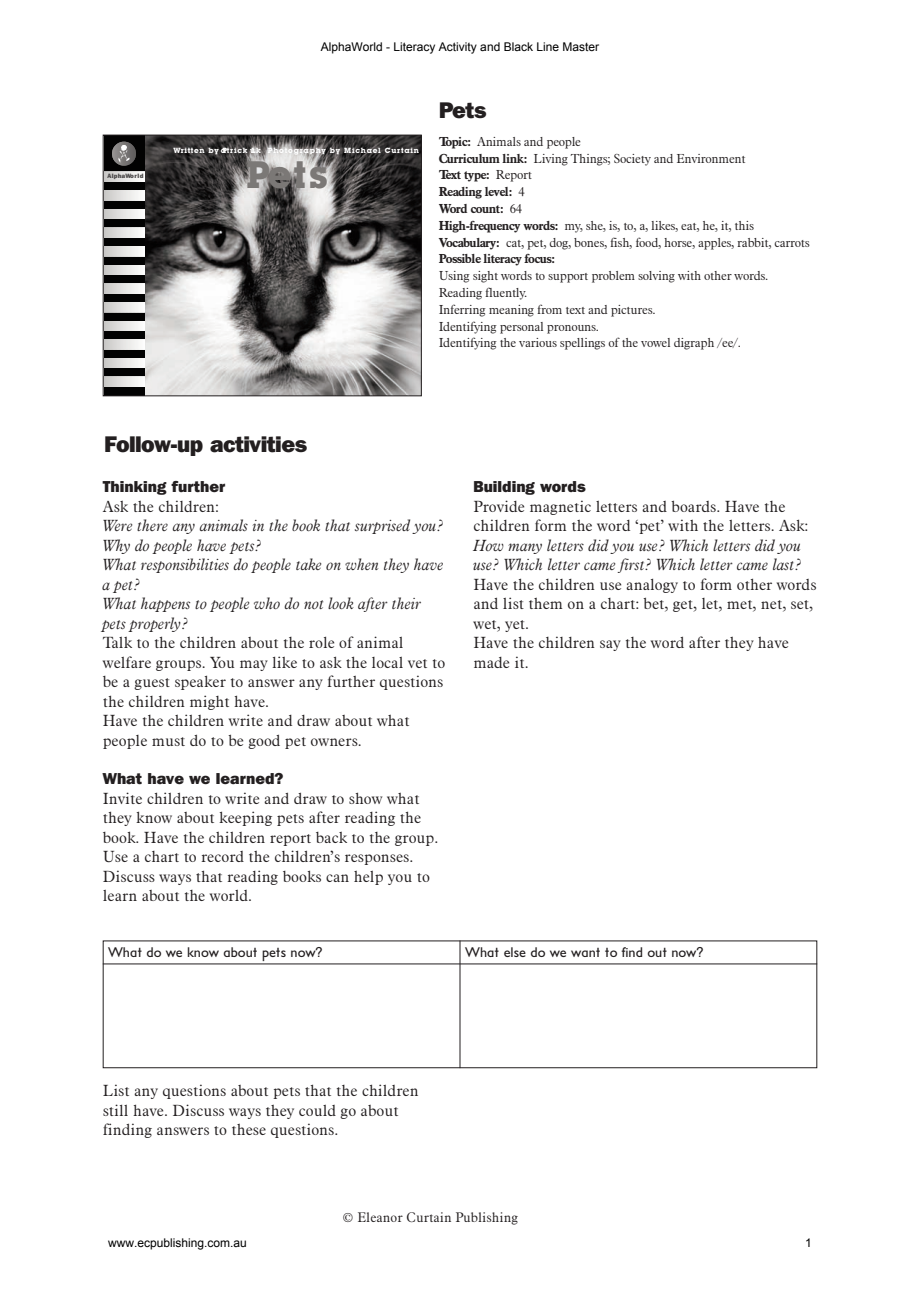
<style>
.page{position:relative;width:920px;height:1290px;background:#fff}
.page>*{position:absolute;margin:0;border:0;box-sizing:border-box;transform-origin:0 0}
.t1{font:700 37.5px "Lubalin Graph IT Cby BT";color:#7b7876}
.t2{font:800 22.5px "Franklin Gothic IT Cby BT";letter-spacing:-.025em;color:#231f20}
.t3{font:300 15.75px/19.5px "Aldine 721 BT";color:#231f20}
.t4{font:italic 300 15.75px/19.5px "Aldine 721 BT";color:#231f20}
.t5{font:800 15.75px "Franklin Gothic IT Cby BT";color:#231f20}
.t6{font:14.25px "El Sans Schlbk";color:#231f20}
.t7{font:300 13.5px "Aldine 721 BT";color:#231f20}
.t8{font:300 12.75px/16.8px "Aldine 721 BT";letter-spacing:-.025em;color:#231f20}
.t9{font:12px "Arial";color:#000}
.t10{font:700 7.35px "Lubalin Graph IT Cby BT";color:#fff}
.t11{font:800 6.3px "Franklin Gothic IT Cby BT";color:#4d4b4b}
.s1{font-weight:700}
</style>
<div class="page">
<img style="left:145px;top:137px;width:275px;height:257px">
<div style="left:104px;top:135px;width:41px;height:261px;background:#020202"></div>
<svg style="left:105px;top:377px;width:41px;height:9px"></svg>
<svg style="left:105px;top:358px;width:41px;height:10px"></svg>
<svg style="left:105px;top:340px;width:41px;height:9px"></svg>
<svg style="left:105px;top:321px;width:41px;height:10px"></svg>
<svg style="left:105px;top:302px;width:41px;height:10px"></svg>
<svg style="left:105px;top:284px;width:41px;height:9px"></svg>
<svg style="left:105px;top:265px;width:41px;height:10px"></svg>
<svg style="left:105px;top:247px;width:41px;height:9px"></svg>
<svg style="left:105px;top:228px;width:41px;height:9px"></svg>
<svg style="left:105px;top:209px;width:41px;height:10px"></svg>
<svg style="left:105px;top:191px;width:41px;height:9px"></svg>
<svg style="left:105px;top:172px;width:41px;height:10px"></svg>
<svg style="left:112px;top:142px;width:24px;height:24px"></svg>
<img style="left:117px;top:144px;width:14px;height:19px">
<div style="left:103px;top:135px;width:319px;height:261px;border:1px solid #231f20"></div>
<div style="left:103px;top:940px;width:714px;height:128px;border:1px solid #231f20"></div>
<hr style="left:460px;top:940px;width:1px;height:128px;background:#231f20">
<hr style="left:103px;top:963px;width:714px;height:1px;background:#231f20">
<p class="t11" style="left:108px;top:174px;width:37px">AlphaWorld</p>
<p class="t9" style="left:321px;top:39px;width:280px">AlphaWorld - Literacy Activity and Black Line Master</p>
<p class="t10" style="left:174px;top:148px;width:247px">Written by Patrick Luk Photography by Michael Curtain</p>
<h1 class="t1" style="left:246px;top:161px;width:84px">Pets</h1>
<h2 class="t2" style="left:439px;top:103px;width:50px">Pets</h2>
<p class="t8" style="left:439px;top:134px;width:373px"><span class="s1">Topic:</span> Animals and people<br><span class="s1">Curriculum link:</span> Living Things; Society and Environment<br><span class="s1">Text type:</span> Report<br><span class="s1">Reading level:</span> 4<br><span class="s1">Word count:</span> 64<br><span class="s1">High-frequency words:</span> my, she, is, to, a, likes, eat, he, it, this <span class="s1">Vocabulary:</span> cat, pet, dog, bones, fish, food, horse, apples, rabbit, carrots <span class="s1">Possible literacy focus:</span></p>
<p class="t8" style="left:439px;top:268px;width:331px">Using sight words to support problem solving with other words.<br>Reading fluently.<br>Inferring meaning from text and pictures.<br>Identifying personal pronouns.<br>Identifying the various spellings of the vowel digraph /ee/.</p>
<h2 class="t2" style="left:104px;top:436px;width:205px">Follow-up activities</h2>
<p class="t5" style="left:103px;top:481px;width:124px">Thinking further</p>
<p class="t3" style="left:103px;top:498px;width:118px">Ask the children:</p>
<p class="t4" style="left:103px;top:517px;width:343px">Were there any animals in the book that surprised you?<br>Why do people have pets?<br>What responsibilities do people take on when they have a pet?<br>What happens to people who do not look after their pets properly?</p>
<p class="t3" style="left:103px;top:634px;width:344px">Talk to the children about the role of animal welfare groups. You may like to ask the local vet to be a guest speaker to answer any further questions the children might have.<br>Have the children write and draw about what people must do to be good pet owners.</p>
<p class="t5" style="left:103px;top:773px;width:182px">What have we learned?</p>
<p class="t3" style="left:103px;top:790px;width:337px">Invite children to write and draw to show what they know about keeping pets after reading the book. Have the children report back to the group.<br>Use a chart to record the children’s responses.<br>Discuss ways that reading books can help you to learn about the world.</p>
<p class="t5" style="left:473px;top:481px;width:114px">Building words</p>
<p class="t3" style="left:473px;top:498px;width:337px">Provide magnetic letters and boards. Have the children form the word ‘pet’ with the letters. Ask:</p>
<p class="t4" style="left:473px;top:537px;width:330px">How many letters did you use? Which letters did you use? Which letter came first? Which letter came last?</p>
<p class="t3" style="left:473px;top:576px;width:345px">Have the children use analogy to form other words and list them on a chart: bet, get, let, met, net, set, wet, yet.<br>Have the children say the word after they have made it.</p>
<p class="t6" style="left:108px;top:946px;width:216px">What do we know about pets now?</p>
<p class="t6" style="left:465px;top:946px;width:240px">What else do we want to find out now?</p>
<p class="t3" style="left:103px;top:1082px;width:317px">List any questions about pets that the children still have. Discuss ways they could go about finding answers to these questions.</p>
<p class="t7" style="left:343px;top:1212px;width:177px">© Eleanor Curtain Publishing</p>
<p class="t9" style="left:108px;top:1234px;width:140px">www.ecpublishing.com.au</p>
<p class="t9" style="left:805px;top:1234px;width:8px">1</p>
</div>
